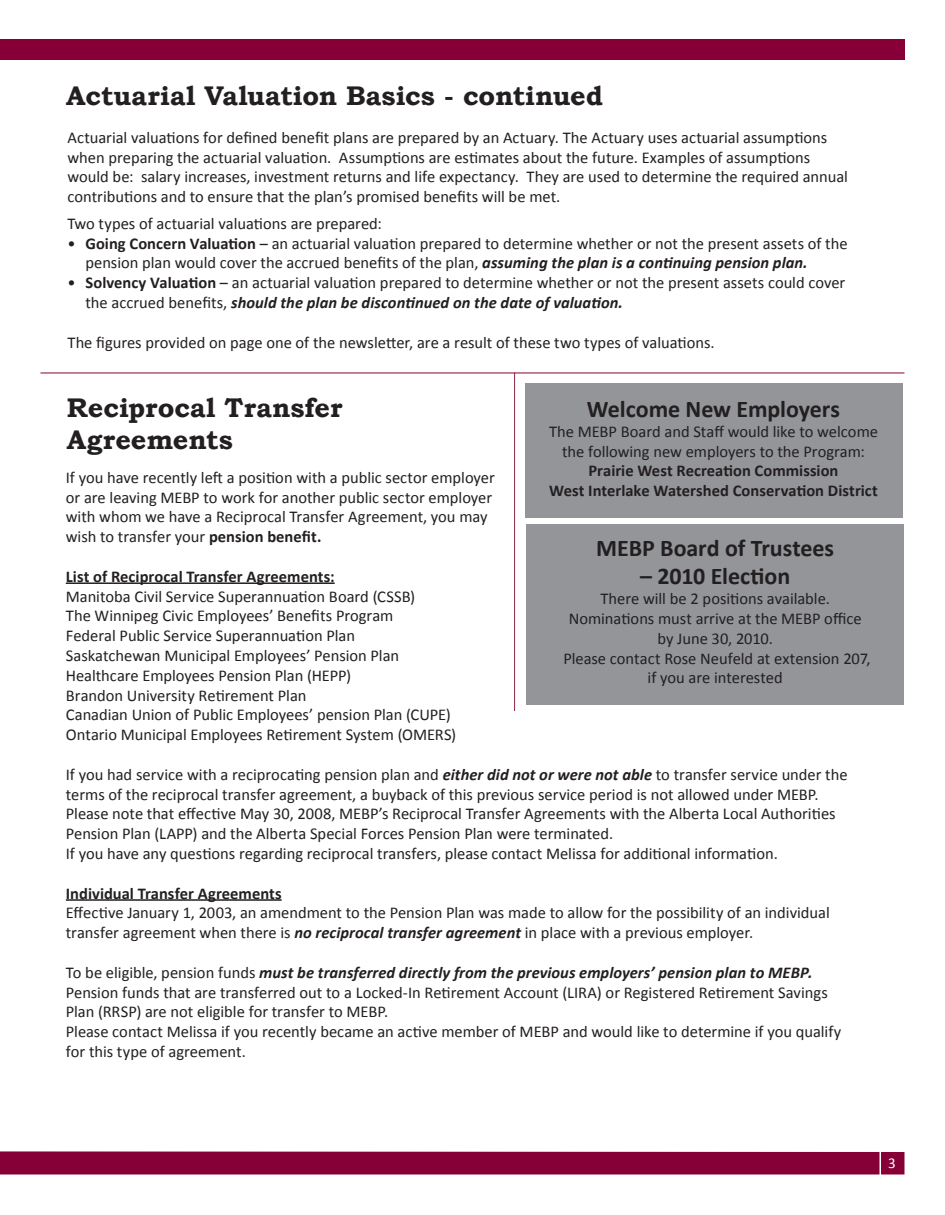
<style>
.page{position:relative;width:945px;height:1215px;background:#fff}
.page>*{position:absolute;margin:0;border:0;box-sizing:border-box;transform-origin:0 0}
.t1{font:700 27px/32.4px "Bookman Old Style";color:#231f20}
.t2{font:700 24px "Calibri";letter-spacing:-.005em;color:#231f20}
.t3{font:16.5px/19.8px "Calibri";color:#231f20}
.t4{font:700 16.5px/19.8px "Calibri";color:#231f20;text-align:center}
.t5{font:15px "Calibri";color:#fff}
.s1{font-weight:700}
.s2{font-weight:700;font-style:italic}
</style>
<div class="page">
<div style="left:0;top:40px;width:904px;height:20px;background:#860037"></div>
<div style="left:526px;top:525px;width:378px;height:180px;background:#939598"></div>
<svg style="left:0;top:1151px;width:904px;height:24px;fill:#860037"></svg>
<svg style="left:880px;top:1152px;width:1px;height:23px"></svg>
<hr style="left:66px;top:582px;width:269px;height:2px;background:#231f20">
<hr style="left:66px;top:899px;width:216px;height:2px;background:#231f20">
<hr style="left:40px;top:373px;width:864px;height:1px;background:#860037">
<div style="left:525px;top:383px;width:378px;height:135px;background:#939598"></div>
<hr style="left:514px;top:373px;width:1px;height:338px;background:#8b2642">
<h1 class="t1" style="left:66px;top:79px;width:538px">Actuarial Valuation Basics - continued</h1>
<p class="t3" style="left:68px;top:127px;width:782px">Actuarial valuations for defined benefit plans are prepared by an Actuary. The Actuary uses actuarial assumptions when preparing the actuarial valuation. Assumptions are estimates about the future. Examples of assumptions would be: salary increases, investment returns and life expectancy. They are used to determine the required annual contributions and to ensure that the plan’s promised benefits will be met.</p>
<p class="t3" style="left:68px;top:213px;width:316px">Two types of actuarial valuations are prepared:</p>
<p class="t3" style="left:86px;top:232px;width:764px;text-indent:-18px">• <span class="s1">Going Concern Valuation</span> – an actuarial valuation prepared to determine whether or not the present assets of the pension plan would cover the accrued benefits of the plan, <span class="s2">assuming the plan is a continuing pension plan.</span></p>
<p class="t3" style="left:86px;top:272px;width:761px;text-indent:-18px">• <span class="s1">Solvency Valuation</span> – an actuarial valuation prepared to determine whether or not the present assets could cover the accrued benefits, <span class="s2">should the plan be discontinued on the date of valuation.</span></p>
<p class="t3" style="left:68px;top:331px;width:649px">The figures provided on page one of the newsletter, are a result of these two types of valuations.</p>
<h1 class="t1" style="left:67px;top:391px;width:277px">Reciprocal Transfer<br>Agreements</h1>
<p class="t3" style="left:66px;top:467px;width:431px">If you have recently left a position with a public sector employer or are leaving MEBP to work for another public sector employer with whom we have a Reciprocal Transfer Agreement, you may wish to transfer your <span class="s1">pension benefit.</span></p>
<p class="t4" style="left:66px;top:566px;width:270px">List of Reciprocal Transfer Agreements:</p>
<p class="t3" style="left:66px;top:585px;width:392px">Manitoba Civil Service Superannuation Board (CSSB)<br>The Winnipeg Civic Employees’ Benefits Program<br>Federal Public Service Superannuation Plan<br>Saskatchewan Municipal Employees’ Pension Plan Healthcare Employees Pension Plan (HEPP)<br>Brandon University Retirement Plan<br>Canadian Union of Public Employees’ pension Plan (CUPE)<br>Ontario Municipal Employees Retirement System (OMERS)</p>
<p class="t3" style="left:66px;top:764px;width:783px">If you had service with a reciprocating pension plan and <span class="s2">either did not or were not able</span> to transfer service under the terms of the reciprocal transfer agreement, a buyback of this previous service period is not allowed under MEBP.<br>Please note that effective May 30, 2008, MEBP’s Reciprocal Transfer Agreements with the Alberta Local Authorities Pension Plan (LAPP) and the Alberta Special Forces Pension Plan were terminated.<br>If you have any questions regarding reciprocal transfers, please contact Melissa for additional information.</p>
<p class="t4" style="left:66px;top:882px;width:217px">Individual Transfer Agreements</p>
<p class="t3" style="left:66px;top:902px;width:765px">Effective January 1, 2003, an amendment to the Pension Plan was made to allow for the possibility of an individual transfer agreement when there is <span class="s2">no reciprocal transfer agreement</span> in place with a previous employer.</p>
<p class="t3" style="left:66px;top:962px;width:777px">To be eligible, pension funds <span class="s2">must be transferred directly from the previous employers’ pension plan to MEBP.<br></span>Pension funds that are transferred out to a Locked-In Retirement Account (LIRA) or Registered Retirement Savings Plan (RRSP) are not eligible for transfer to MEBP.<br>Please contact Melissa if you recently became an active member of MEBP and would like to determine if you qualify for this type of agreement.</p>
<h2 class="t2" style="left:587px;top:394px;width:255px">Welcome New Employers</h2>
<p class="t3" style="left:549px;top:421px;width:331px;text-align:center">The MEBP Board and Staff would like to welcome the following new employers to the Program:</p>
<p class="t4" style="left:549px;top:460px;width:330px">Prairie West Recreation Commission<br>West Interlake Watershed Conservation District</p>
<h2 class="t2" style="left:596px;top:533px;width:239px">MEBP Board of Trustees</h2>
<h2 class="t2" style="left:640px;top:562px;width:152px">– 2010 Election</h2>
<p class="t3" style="left:563px;top:588px;width:309px;text-align:center">There will be 2 positions available.<br>Nominations must arrive at the MEBP office by June 30, 2010.<br>Please contact Rose Neufeld at extension 207, if you are interested</p>
<p class="t5" style="left:888px;top:1153px;width:9px">3</p>
</div>
